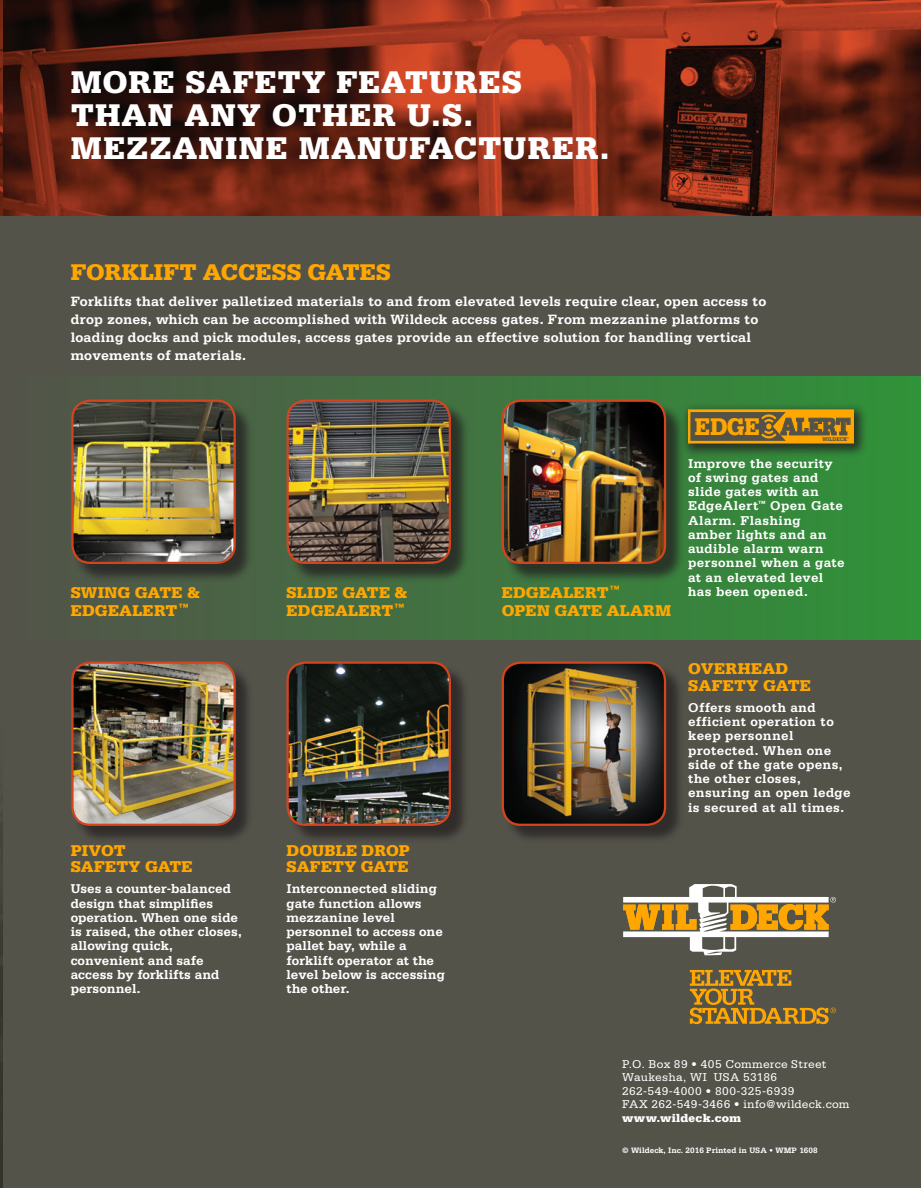
<style>
.page{position:relative;width:921px;height:1188px;background:#fff}
.page>*{position:absolute;margin:0;border:0;box-sizing:border-box;transform-origin:0 0}
.t1{font:900 33px/33px "Serifa BT";letter-spacing:.04em;color:#fff}
.t2{font:900 25.5px "Serifa";letter-spacing:-.01em;color:#535249;scale:.81 1}
.t3{font:900 24px "Serifa";letter-spacing:-.005em;color:#ffa700}
.t4{font:900 16.5px/18px "Serifa";letter-spacing:.015em;color:#ffa700}
.t5{font:700 14.25px/18px "Serifa";letter-spacing:.01em;color:#fff}
.t6{font:700 13.5px/14.2px "Serifa";letter-spacing:.015em;color:#fff}
.t7{font:12px/13.5px "Serifa";letter-spacing:.025em;color:#fff}
.t8{font:900 12px "Serifa";letter-spacing:.03em;color:#fff}
.t9{font:700 8.25px "Serifa";color:#fff}
.t10{font:900 5.7px "Serifa";color:#535249;scale:.9 1}
.s1{color:#ffa700}
</style>
<div class="page">
<div style="left:0;top:216px;width:921px;height:972px;background:#54534a"></div>
<img style="left:0;top:0;width:4px;height:216px">
<img style="left:4px;top:0;width:917px;height:216px">
<div style="left:4px;top:376px;width:917px;height:263px;background:linear-gradient(to right,#535349,#2f9239)"></div>
<div style="left:74px;top:402px;width:180px;height:181px;background:#231f20;opacity:.75"></div>
<img style="left:72px;top:401px;width:163px;height:162px">
<div style="left:71px;top:400px;width:165px;height:164px;border:2px solid #d5451d;border-radius:18px"></div>
<div style="left:74px;top:664px;width:180px;height:181px;background:#231f20;opacity:.75"></div>
<img style="left:72px;top:663px;width:163px;height:162px">
<div style="left:71px;top:662px;width:165px;height:164px;border:2px solid #d5451d;border-radius:18px"></div>
<div style="left:289px;top:402px;width:181px;height:181px;background:#231f20;opacity:.75"></div>
<img style="left:288px;top:401px;width:162px;height:162px">
<div style="left:286px;top:400px;width:165px;height:164px;border:2px solid #d5451d;border-radius:18px"></div>
<div style="left:289px;top:664px;width:181px;height:181px;background:#231f20;opacity:.75"></div>
<img style="left:288px;top:663px;width:162px;height:162px">
<div style="left:286px;top:662px;width:165px;height:164px;border:2px solid #d5451d;border-radius:18px"></div>
<div style="left:504px;top:402px;width:181px;height:181px;background:#231f20;opacity:.75"></div>
<img style="left:503px;top:401px;width:162px;height:162px">
<div style="left:502px;top:400px;width:164px;height:164px;border:2px solid #d5451d;border-radius:18px"></div>
<div style="left:504px;top:664px;width:181px;height:181px;background:#231f20;opacity:.75"></div>
<img style="left:503px;top:663px;width:162px;height:162px">
<div style="left:502px;top:662px;width:164px;height:164px;border:2px solid #d5451d;border-radius:18px"></div>
<div style="left:681px;top:402px;width:187px;height:56px;background:#231f20;opacity:.8"></div>
<svg style="left:688px;top:409px;width:166px;height:35px;background:#a57a24"></svg>
<svg style="left:623px;top:884px;width:213px;height:71px"></svg>
<svg style="left:690px;top:970px;width:146px;height:54px;background:#8b6e31"></svg>
<h1 class="t1" style="left:71px;top:64px;width:540px">MORE SAFETY FEATURES<br>THAN ANY OTHER U.S.<br>MEZZANINE MANUFACTURER.</h1>
<h3 class="t3" style="left:71px;top:258px;width:322px">FORKLIFT ACCESS GATES</h3>
<p class="t5" style="left:71px;top:292px;width:697px">Forklifts that deliver palletized materials to and from elevated levels require clear, open access to drop zones, which can be accomplished with Wildeck access gates. From mezzanine platforms to loading docks and pick modules, access gates provide an effective solution for handling vertical movements of materials.</p>
<p class="t4" style="left:71px;top:583px;width:131px">SWING GATE &amp;<br>EDGEALERT<sup>™</sup></p>
<p class="t4" style="left:286px;top:583px;width:122px">SLIDE GATE &amp;<br>EDGEALERT<sup>™</sup></p>
<p class="t4" style="left:502px;top:583px;width:171px">EDGEALERT<sup>™<br></sup>OPEN GATE ALARM</p>
<h2 class="t2" style="left:695px;top:412px;width:194px"><span class="s1">EDGE</span> ALERT</h2>
<p class="t10" style="left:822px;top:435px;width:31px">WILDECK<sup>®</sup></p>
<p class="t6" style="left:688px;top:456px;width:158px">Improve the security of swing gates and slide gates with an<br>EdgeAlert<sup>™</sup> Open Gate<br>Alarm. Flashing amber lights and an audible alarm warn personnel when a gate at an elevated level has been opened.</p>
<p class="t4" style="left:71px;top:842px;width:123px;line-height:16.5px">PIVOT<br>SAFETY GATE</p>
<p class="t6" style="left:71px;top:882px;width:173px">Uses a counter-balanced design that simplifies operation. When one side is raised, the other closes, allowing quick, convenient and safe access by forklifts and personnel.</p>
<p class="t4" style="left:286px;top:842px;width:125px;line-height:16.5px">DOUBLE DROP<br>SAFETY GATE</p>
<p class="t6" style="left:286px;top:882px;width:160px">Interconnected sliding gate function allows mezzanine level personnel to access one pallet bay, while a forklift operator at the level below is accessing the other.</p>
<p class="t4" style="left:688px;top:660px;width:124px;line-height:16.5px">OVERHEAD<br>SAFETY GATE</p>
<p class="t6" style="left:688px;top:700px;width:164px">Offers smooth and efficient operation to keep personnel protected. When one side of the gate opens, the other closes, ensuring an open ledge is secured at all times.</p>
<p class="t7" style="left:622px;top:1057px;width:229px">P.O. Box 89 • 405 Commerce Street<br>Waukesha, WI USA 53186<br>262-549-4000 • 800-325-6939<br>FAX 262-549-3466 • info@wildeck.com</p>
<p class="t8" style="left:622px;top:1111px;width:121px">www.wildeck.com</p>
<p class="t9" style="left:622px;top:1146px;width:197px">© Wildeck, Inc. 2016 Printed in USA • WMP 1608</p>
</div>
